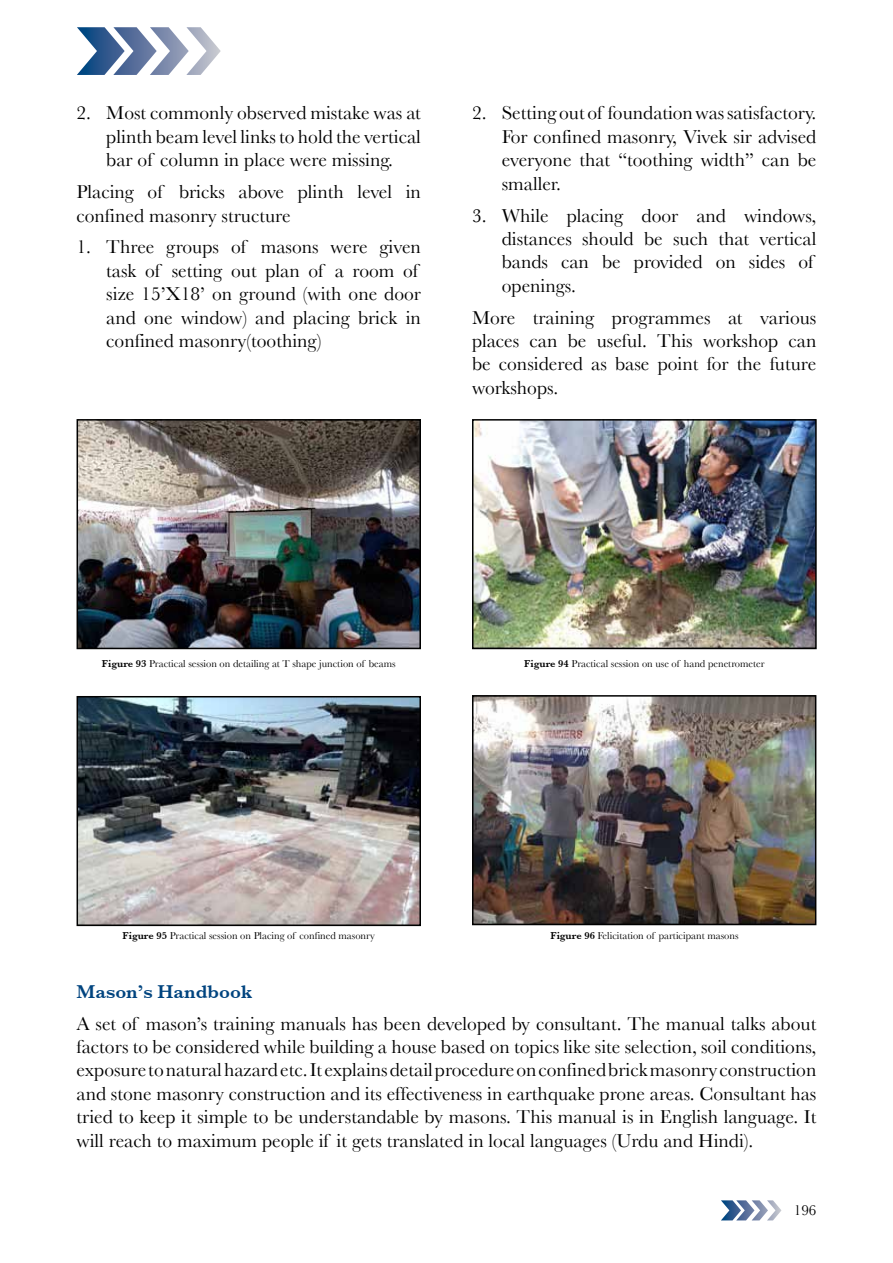
<style>
.page{position:relative;width:893px;height:1263px;background:#fff}
.page>*{position:absolute;margin:0;border:0;box-sizing:border-box;transform-origin:0 0}
.t1{font:19.5px/23.4px "Baskerville";color:#000;text-align:justify}
.t2{font:600 19.5px "Baskerville";color:#00447f}
.t3{font:15px "Baskerville";color:#000}
.t4{font:10.5px "Baskerville";color:#000}
.s1{font-weight:600}
</style>
<div class="page">
<svg style="left:77px;top:27px;width:144px;height:48px"></svg>
<svg style="left:721px;top:1200px;width:60px;height:20px"></svg>
<img style="left:475px;top:422px;width:339px;height:224px">
<div style="left:472px;top:419px;width:345px;height:230px;border:2px solid #000"></div>
<img style="left:475px;top:698px;width:338px;height:224px">
<div style="left:472px;top:695px;width:344px;height:230px;border:2px solid #000"></div>
<img style="left:80px;top:422px;width:338px;height:224px">
<div style="left:77px;top:419px;width:344px;height:230px;border:2px solid #000"></div>
<img style="left:80px;top:699px;width:338px;height:224px">
<div style="left:77px;top:696px;width:344px;height:230px;border:2px solid #000"></div>
<p class="t1" style="left:106px;top:101px;width:316px;text-indent:-30px">2. Most commonly observed mistake was at plinth beam level links to hold the vertical bar of column in place were missing.</p>
<p class="t1" style="left:77px;top:180px;width:346px">Placing of bricks above plinth level in confined masonry structure</p>
<p class="t1" style="left:106px;top:235px;width:316px;text-align:left;text-indent:-30px">1. Three groups of masons were given task of setting out plan of a room of size 15’X18’ on ground (with one door and one window) and placing brick in confined masonry(toothing)</p>
<p class="t1" style="left:502px;top:101px;width:316px;text-indent:-30px">2. Setting out of foundation was satisfactory.<br>For confined masonry, Vivek sir advised everyone that “toothing width” can be smaller.</p>
<p class="t1" style="left:502px;top:203px;width:316px;text-align:left;text-indent:-30px">3. While placing door and windows, distances should be such that vertical bands can be provided on sides of openings.</p>
<p class="t1" style="left:472px;top:305px;width:346px">More training programmes at various places can be useful. This workshop can be considered as base point for the future workshops.</p>
<p class="t4" style="left:102px;top:658px;width:295px"><span class="s1">Figure 93</span> Practical session on detailing at T shape junction of beams</p>
<p class="t4" style="left:524px;top:658px;width:242px"><span class="s1">Figure 94</span> Practical session on use of hand penetrometer</p>
<p class="t4" style="left:123px;top:930px;width:254px"><span class="s1">Figure 95</span> Practical session on Placing of confined masonry</p>
<p class="t4" style="left:550px;top:930px;width:190px"><span class="s1">Figure 96</span> Felicitation of participant masons</p>
<p class="t2" style="left:77px;top:980px;width:177px">Mason’s Handbook</p>
<p class="t1" style="left:77px;top:1011px;width:741px">A set of mason’s training manuals has been developed by consultant. The manual talks about factors to be considered while building a house based on topics like site selection, soil conditions, exposure to natural hazard etc. It explains detail procedure on confined brick masonry construction and stone masonry construction and its effectiveness in earthquake prone areas. Consultant has tried to keep it simple to be understandable by masons. This manual is in English language. It will reach to maximum people if it gets translated in local languages (Urdu and Hindi).</p>
<p class="t3" style="left:794px;top:1202px;width:24px">196</p>
</div>
